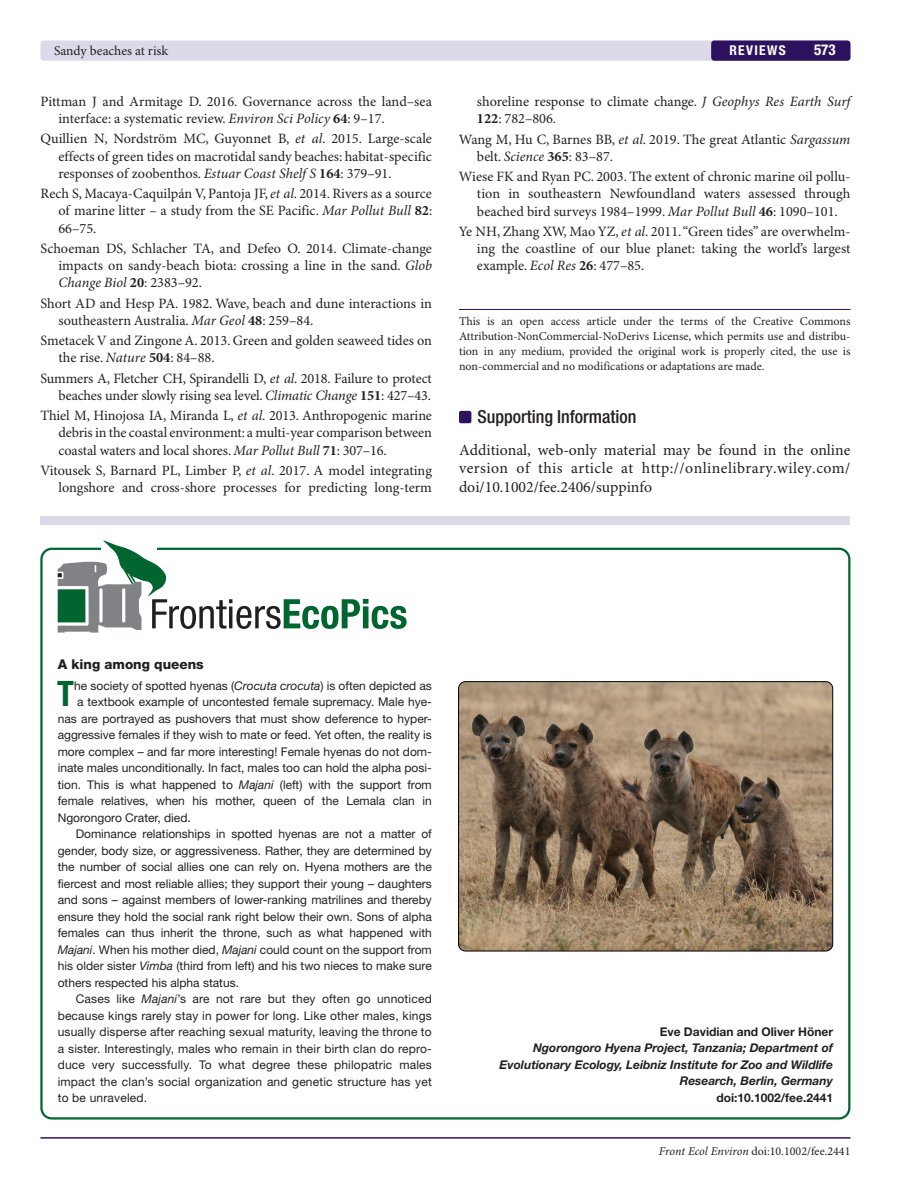
<style>
.page{position:relative;width:918px;height:1188px;background:#fff}
.page>*{position:absolute;margin:0;border:0;box-sizing:border-box;transform-origin:0 0}
.t1{font:700 condensed 35.1px "Helvetica Neue LT Std";color:#00652e}
.t2{font:500 condensed 18px "Helvetica Neue LT Std";color:#231f20}
.t3{font:15.75px/18.8px "Minion Pro";letter-spacing:.03em;color:#231f20;text-align:justify}
.t4{font:700 condensed 15px "Helvetica Neue LT Std";color:#fff}
.t5{font:14.25px/17.2px "Minion Pro";letter-spacing:-.005em;color:#231f20;text-align:justify}
.t6{font:13.5px "Minion Pro";letter-spacing:-.005em;color:#231f20}
.t7{font:800 13.5px "Helvetica Neue LT Std";color:#231f20}
.t8{font:700 condensed 13.5px "Helvetica Neue LT Std";letter-spacing:.1em;color:#fff}
.t9{font:12px "Helvetica Neue LT Std";color:#231f20}
.t10{font:12px/15px "Minion Pro";color:#231f20;text-align:justify}
.t11{font:italic 700 12px/16.5px "Helvetica Neue LT Std";color:#231f20;text-align:right}
.t12{font:700 12px "Helvetica Neue LT Std";color:#231f20}
.s1{font-style:italic}
.s2{font-weight:700}
</style>
<div class="page">
<div style="left:40px;top:40px;width:811px;height:21px;background:#dcdae8;border-radius:3px"></div>
<div style="left:711px;top:40px;width:140px;height:21px;background:#2d135f;border-radius:3px"></div>
<hr style="left:40px;top:1137px;width:810px;height:2px;background:#2d135f">
<div style="left:459px;top:411px;width:12px;height:12px;background:#2d135f;border-radius:2px"></div>
<hr style="left:459px;top:309px;width:391px;height:1px;background:#2d135f">
<svg style="left:58px;top:540px;width:349px;height:93px"></svg>
<img style="left:459px;top:682px;width:374px;height:269px">
<div style="left:458px;top:681px;width:375px;height:270px;border:1px solid #000;border-radius:7px"></div>
<div style="left:40px;top:516px;width:810px;height:9px;background:#dcdae8"></div>
<p class="t6" style="left:54px;top:43px;width:116px">Sandy beaches at risk</p>
<p class="t8" style="left:729px;top:42px;width:58px">REVIEWS</p>
<p class="t4" style="left:814px;top:41px;width:23px">573</p>
<p class="t5" style="left:58px;top:93px;width:375px;text-indent:-18px">Pittman J and Armitage D. 2016. Governance across the land–sea interface: a systematic review. <span class="s1">Environ Sci Policy</span> <span class="s2">64</span>: 9–17.</p>
<p class="t5" style="left:58px;top:131px;width:375px;text-indent:-18px">Quillien N, Nordström MC, Guyonnet B, <span class="s1">et al</span>. 2015. Large-scale effects of green tides on macrotidal sandy beaches: habitat-specific responses of zoobenthos. <span class="s1">Estuar Coast Shelf S</span> <span class="s2">164</span>: 379–91.</p>
<p class="t5" style="left:58px;top:186px;width:375px;text-indent:-18px">Rech S, Macaya-Caquilpán V, Pantoja JF, <span class="s1">et al</span>. 2014. Rivers as a source of marine litter – a study from the SE Pacific. <span class="s1">Mar Pollut Bull</span> <span class="s2">82</span>:<br>66–75.</p>
<p class="t5" style="left:58px;top:240px;width:375px;text-indent:-18px">Schoeman DS, Schlacher TA, and Defeo O. 2014. Climate-change impacts on sandy-beach biota: crossing a line in the sand. <span class="s1">Glob Change Biol</span> <span class="s2">20</span>: 2383–92.</p>
<p class="t5" style="left:58px;top:295px;width:375px;text-indent:-18px">Short AD and Hesp PA. 1982. Wave, beach and dune interactions in southeastern Australia. <span class="s1">Mar Geol</span> <span class="s2">48</span>: 259–84.</p>
<p class="t5" style="left:58px;top:333px;width:375px;text-indent:-18px">Smetacek V and Zingone A. 2013. Green and golden seaweed tides on the rise. <span class="s1">Nature</span> <span class="s2">504</span>: 84–88.</p>
<p class="t5" style="left:40px;top:370px;width:393px;text-align:right">Summers A, Fletcher CH, Spirandelli D, <span class="s1">et al</span>. 2018. Failure to protect beaches under slowly rising sea level. <span class="s1">Climatic Change</span> <span class="s2">151</span>: 427–43.</p>
<p class="t5" style="left:58px;top:408px;width:375px;text-indent:-18px">Thiel M, Hinojosa IA, Miranda L, <span class="s1">et al</span>. 2013. Anthropogenic marine debris in the coastal environment: a multi-year comparison between coastal waters and local shores. <span class="s1">Mar Pollut Bull</span> <span class="s2">71</span>: 307–16.</p>
<p class="t5" style="left:40px;top:462px;width:393px;text-align:right">Vitousek S, Barnard PL, Limber P, <span class="s1">et al</span>. 2017. A model integrating longshore and cross-shore processes for predicting long-term</p>
<p class="t5" style="left:477px;top:93px;width:375px">shoreline response to climate change. <span class="s1">J Geophys Res Earth Surf<br></span><span class="s2">122</span>: 782–806.</p>
<p class="t5" style="left:477px;top:131px;width:375px;text-indent:-18px">Wang M, Hu C, Barnes BB, <span class="s1">et al</span>. 2019. The great Atlantic <span class="s1">Sargassum </span>belt. <span class="s1">Science</span> <span class="s2">365</span>: 83–87.</p>
<p class="t5" style="left:477px;top:168px;width:375px;text-indent:-18px">Wiese FK and Ryan PC. 2003. The extent of chronic marine oil pollu&shy;tion in southeastern Newfoundland waters assessed through beached bird surveys 1984–1999. <span class="s1">Mar Pollut Bull</span> <span class="s2">46</span>: 1090–101.</p>
<p class="t5" style="left:477px;top:223px;width:375px;text-indent:-18px">Ye NH, Zhang XW, Mao YZ, <span class="s1">et al</span>. 2011. “Green tides” are overwhelm&shy;ing the coastline of our blue planet: taking the world’s largest example. <span class="s1">Ecol Res</span> <span class="s2">26</span>: 477–85.</p>
<p class="t10" style="left:459px;top:314px;width:393px">This is an open access article under the terms of the Creative Commons Attribution-NonCommercial-NoDerivs License, which permits use and distribu&shy;tion in any medium, provided the original work is properly cited, the use is non-commercial and no modifications or adaptations are made.</p>
<p class="t2" style="left:477px;top:406px;width:161px">Supporting Information</p>
<p class="t3" style="left:459px;top:441px;width:393px">Additional, web-only material may be found in the online version of this article at http://onlinelibrary.wiley.com/ doi/10.1002/fee.2406/suppinfo</p>
<p class="t7" style="left:58px;top:656px;width:148px">A king among queens</p>
<h1 class="t1" style="left:57px;top:672px;width:18px">T</h1>
<p class="t9" style="left:74px;top:678px;width:359px">he society of spotted hyenas (<span class="s1">Crocuta crocuta</span>) is often depicted as</p>
<p class="t9" style="left:77px;top:695px;width:356px">a textbook example of uncontested female supremacy. Male hye-</p>
<p class="t9" style="left:58px;top:711px;width:376px">nas are portrayed as pushovers that must show deference to hyper-</p>
<p class="t9" style="left:58px;top:728px;width:376px">aggressive females if they wish to mate or feed. Yet often, the reality is</p>
<p class="t9" style="left:58px;top:744px;width:376px">more complex – and far more interesting! Female hyenas do not dom-</p>
<p class="t9" style="left:58px;top:761px;width:376px">inate males unconditionally. In fact, males too can hold the alpha posi-</p>
<p class="t9" style="left:58px;top:777px;width:376px">tion. This is what happened to <span class="s1">Majani</span> (left) with the support from</p>
<p class="t9" style="left:58px;top:794px;width:376px">female relatives, when his mother, queen of the Lemala clan in</p>
<p class="t9" style="left:58px;top:810px;width:135px">Ngorongoro Crater, died.</p>
<p class="t9" style="left:76px;top:827px;width:358px">Dominance relationships in spotted hyenas are not a matter of</p>
<p class="t9" style="left:58px;top:843px;width:376px">gender, body size, or aggressiveness. Rather, they are determined by</p>
<p class="t9" style="left:58px;top:860px;width:376px">the number of social allies one can rely on. Hyena mothers are the</p>
<p class="t9" style="left:58px;top:876px;width:376px">fiercest and most reliable allies; they support their young – daughters</p>
<p class="t9" style="left:58px;top:893px;width:376px">and sons – against members of lower-ranking matrilines and thereby</p>
<p class="t9" style="left:58px;top:909px;width:376px">ensure they hold the social rank right below their own. Sons of alpha</p>
<p class="t9" style="left:58px;top:926px;width:376px">females can thus inherit the throne, such as what happened with</p>
<p class="t9" style="left:58px;top:942px;width:376px"><span class="s1">Majani</span>. When his mother died, <span class="s1">Majani</span> could count on the support from</p>
<p class="t9" style="left:58px;top:959px;width:376px">his older sister <span class="s1">Vimba</span> (third from left) and his two nieces to make sure</p>
<p class="t9" style="left:58px;top:975px;width:183px">others respected his alpha status.</p>
<p class="t9" style="left:76px;top:992px;width:358px">Cases like <span class="s1">Majani</span>’s are not rare but they often go unnoticed</p>
<p class="t9" style="left:58px;top:1008px;width:376px">because kings rarely stay in power for long. Like other males, kings</p>
<p class="t9" style="left:58px;top:1025px;width:376px">usually disperse after reaching sexual maturity, leaving the throne to</p>
<p class="t9" style="left:58px;top:1041px;width:376px">a sister. Interestingly, males who remain in their birth clan do repro-</p>
<p class="t9" style="left:58px;top:1058px;width:376px">duce very successfully. To what degree these philopatric males</p>
<p class="t9" style="left:58px;top:1074px;width:376px">impact the clan’s social organization and genetic structure has yet</p>
<p class="t9" style="left:58px;top:1091px;width:91px">to be unraveled.</p>
<p class="t12" style="left:660px;top:1024px;width:175px">Eve Davidian and Oliver Höner</p>
<p class="t11" style="left:500px;top:1039px;width:335px">Ngorongoro Hyena Project, Tanzania; Department of<br>Evolutionary Ecology, Leibniz Institute for Zoo and Wildlife<br>Research, Berlin, Germany</p>
<p class="t12" style="left:716px;top:1090px;width:118px">doi:10.1002/fee.2441</p>
<p class="t10" style="left:659px;top:1145px;width:193px"><span class="s1">Front Ecol Environ</span> doi:10.1002/fee.2441</p>
</div>
